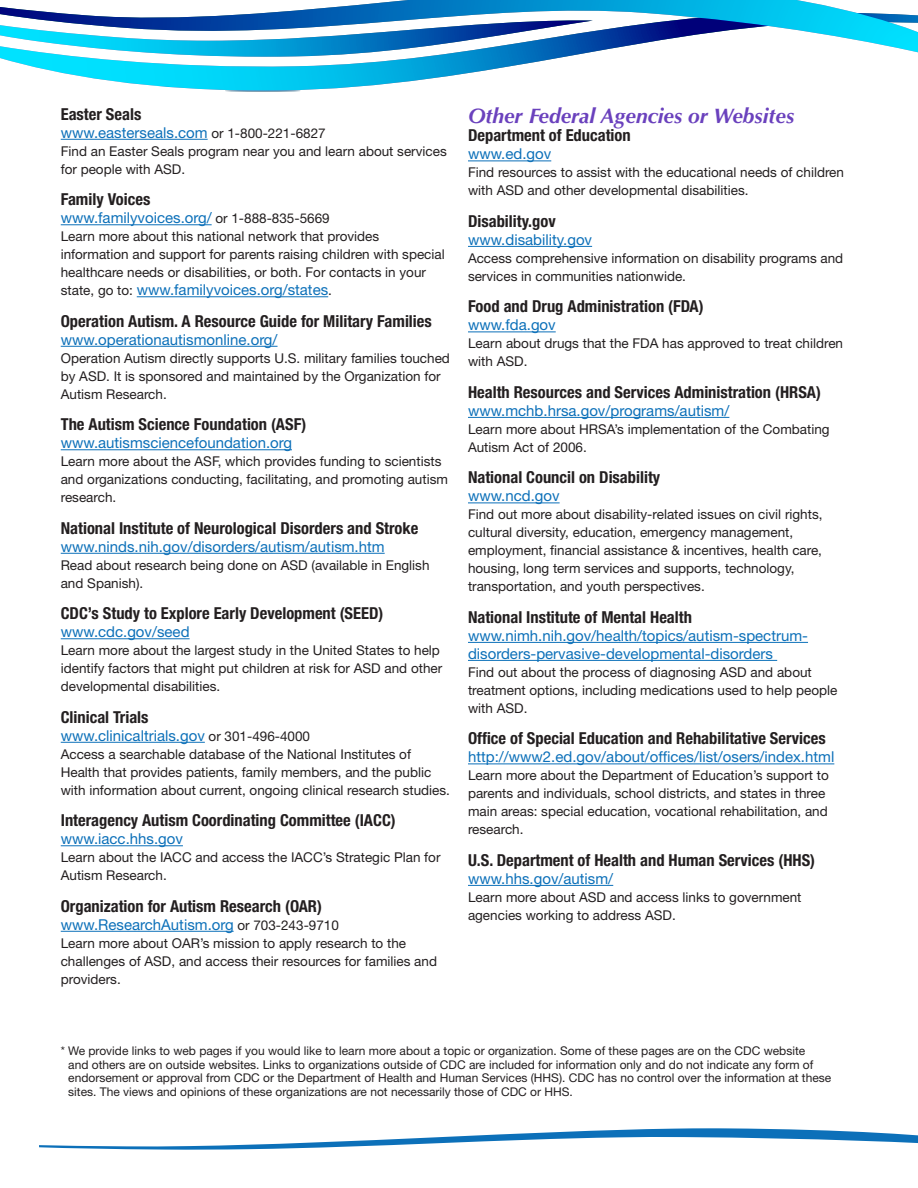
<style>
.page{position:relative;width:918px;height:1188px;background:#fff}
.page>*{position:absolute;margin:0;border:0;box-sizing:border-box;transform-origin:0 0}
.H4_-_Emphasis{font:italic 700 21px "Optima LT Std";color:#6a41bd}
.Program_Titles{font:700 condensed 16.5px "Helvetica Neue LT Std";color:#231f20}
.P_-_Info_Body_TExt{font:15px/18px "Helvetica Neue LT Std";color:#0c70b9}
.P_-_Info_Body_TExt-2{font:13.5px/18px "Helvetica Neue LT Std";color:#231f20}
.P_-_Footnote{font:12px/13.5px "Helvetica Neue LT Std";color:#231f20}
.s1{font-size:13.5px;color:#231f20}
</style>
<div class="page">
<svg style="left:39px;top:1128px;width:879px;height:22px"></svg>
<svg style="left:0;top:57px;width:563px;height:34px"></svg>
<svg style="left:0;top:56px;width:569px;height:1px"></svg>
<svg style="left:0;top:0;width:918px;height:56px"></svg>
<hr style="left:61px;top:139px;width:147px;height:1px;background:#0c70b9">
<hr style="left:61px;top:224px;width:151px;height:1px;background:#0c70b9">
<hr style="left:137px;top:296px;width:191px;height:1px;background:#0c70b9">
<hr style="left:61px;top:346px;width:217px;height:1px;background:#0c70b9">
<hr style="left:61px;top:449px;width:231px;height:1px;background:#0c70b9">
<hr style="left:61px;top:553px;width:324px;height:1px;background:#0c70b9">
<hr style="left:61px;top:638px;width:129px;height:1px;background:#0c70b9">
<hr style="left:61px;top:742px;width:144px;height:1px;background:#0c70b9">
<hr style="left:61px;top:845px;width:122px;height:1px;background:#0c70b9">
<hr style="left:61px;top:931px;width:173px;height:1px;background:#0c70b9">
<hr style="left:468px;top:161px;width:83px;height:1px;background:#0c70b9">
<hr style="left:468px;top:246px;width:124px;height:1px;background:#0c70b9">
<hr style="left:468px;top:332px;width:88px;height:1px;background:#0c70b9">
<hr style="left:468px;top:417px;width:261px;height:1px;background:#0c70b9">
<hr style="left:468px;top:503px;width:92px;height:1px;background:#0c70b9">
<hr style="left:468px;top:642px;width:340px;height:1px;background:#0c70b9">
<hr style="left:468px;top:660px;width:309px;height:1px;background:#0c70b9">
<hr style="left:468px;top:764px;width:366px;height:1px;background:#0c70b9">
<hr style="left:468px;top:885px;width:145px;height:1px;background:#0c70b9">
<p class="Program_Titles" style="left:61px;top:104px;width:82px">Easter Seals</p>
<p class="P_-_Info_Body_TExt" style="left:61px;top:123px;width:266px">www.easterseals.com <span class="s1">or 1-800-221-6827</span></p>
<p class="P_-_Info_Body_TExt-2" style="left:61px;top:142px;width:388px">Find an Easter Seals program near you and learn about services for people with ASD.</p>
<p class="Program_Titles" style="left:61px;top:189px;width:91px">Family Voices</p>
<p class="P_-_Info_Body_TExt" style="left:61px;top:209px;width:270px">www.familyvoices.org/ <span class="s1">or 1-888-835-5669</span></p>
<p class="P_-_Info_Body_TExt-2" style="left:61px;top:227px;width:386px">Learn more about this national network that provides information and support for parents raising children with special healthcare needs or disabilities, or both. For contacts in your</p>
<p class="P_-_Info_Body_TExt" style="left:61px;top:281px;width:273px"><span class="s1">state, go to:</span> www.familyvoices.org/states<span class="s1">.</span></p>
<p class="Program_Titles" style="left:61px;top:311px;width:373px">Operation Autism. A Resource Guide for Military Families</p>
<p class="P_-_Info_Body_TExt" style="left:61px;top:330px;width:218px">www.operationautismonline.org/</p>
<p class="P_-_Info_Body_TExt-2" style="left:61px;top:349px;width:391px">Operation Autism directly supports U.S. military families touched by ASD. It is sponsored and maintained by the Organization for<br>Autism Research.</p>
<p class="Program_Titles" style="left:61px;top:414px;width:247px">The Autism Science Foundation (ASF)</p>
<p class="P_-_Info_Body_TExt" style="left:61px;top:434px;width:233px">www.autismsciencefoundation.org</p>
<p class="P_-_Info_Body_TExt-2" style="left:61px;top:452px;width:389px">Learn more about the ASF, which provides funding to scientists and organizations conducting, facilitating, and promoting autism research.</p>
<p class="Program_Titles" style="left:61px;top:518px;width:359px">National Institute of Neurological Disorders and Stroke</p>
<p class="P_-_Info_Body_TExt" style="left:61px;top:537px;width:325px">www.ninds.nih.gov/disorders/autism/autism.htm</p>
<p class="P_-_Info_Body_TExt-2" style="left:61px;top:556px;width:370px">Read about research being done on ASD (available in English and Spanish).</p>
<p class="Program_Titles" style="left:61px;top:603px;width:324px">CDC’s Study to Explore Early Development (SEED)</p>
<p class="P_-_Info_Body_TExt" style="left:61px;top:623px;width:130px">www.cdc.gov/seed</p>
<p class="P_-_Info_Body_TExt-2" style="left:61px;top:641px;width:383px">Learn more about the largest study in the United States to help identify factors that might put children at risk for ASD and other developmental disabilities.</p>
<p class="Program_Titles" style="left:61px;top:707px;width:89px">Clinical Trials</p>
<p class="P_-_Info_Body_TExt" style="left:61px;top:726px;width:251px">www.clinicaltrials.gov <span class="s1">or 301-496-4000</span></p>
<p class="P_-_Info_Body_TExt-2" style="left:61px;top:745px;width:391px">Access a searchable database of the National Institutes of<br>Health that provides patients, family members, and the public with information about current, ongoing clinical research studies.</p>
<p class="Program_Titles" style="left:61px;top:810px;width:336px">Interagency Autism Coordinating Committee (IACC)</p>
<p class="P_-_Info_Body_TExt" style="left:61px;top:830px;width:124px">www.iacc.hhs.gov</p>
<p class="P_-_Info_Body_TExt-2" style="left:61px;top:848px;width:381px">Learn about the IACC and access the IACC’s Strategic Plan for<br>Autism Research.</p>
<p class="Program_Titles" style="left:61px;top:896px;width:263px">Organization for Autism Research (OAR)</p>
<p class="P_-_Info_Body_TExt" style="left:61px;top:915px;width:280px">www.ResearchAutism.org <span class="s1">or 703-243-9710</span></p>
<p class="P_-_Info_Body_TExt-2" style="left:61px;top:934px;width:378px">Learn more about OAR’s mission to apply research to the challenges of ASD, and access their resources for families and providers.</p>
<p class="H4_-_Emphasis" style="left:468px;top:104px;width:328px">Other Federal Agencies or Websites</p>
<p class="Program_Titles" style="left:468px;top:126px;width:164px">Department of Education</p>
<p class="P_-_Info_Body_TExt" style="left:468px;top:145px;width:85px">www.ed.gov</p>
<p class="P_-_Info_Body_TExt-2" style="left:468px;top:163px;width:378px">Find resources to assist with the educational needs of children with ASD and other developmental disabilities.</p>
<p class="Program_Titles" style="left:468px;top:211px;width:89px">Disability.gov</p>
<p class="P_-_Info_Body_TExt" style="left:468px;top:230px;width:126px">www.disability.gov</p>
<p class="P_-_Info_Body_TExt-2" style="left:468px;top:249px;width:377px">Access comprehensive information on disability programs and services in communities nationwide.</p>
<p class="Program_Titles" style="left:468px;top:297px;width:237px">Food and Drug Administration (FDA)</p>
<p class="P_-_Info_Body_TExt" style="left:468px;top:316px;width:89px">www.fda.gov</p>
<p class="P_-_Info_Body_TExt-2" style="left:468px;top:334px;width:377px">Learn about drugs that the FDA has approved to treat children with ASD.</p>
<p class="Program_Titles" style="left:468px;top:382px;width:354px">Health Resources and Services Administration (HRSA)</p>
<p class="P_-_Info_Body_TExt" style="left:468px;top:401px;width:263px">www.mchb.hrsa.gov/programs/autism/</p>
<p class="P_-_Info_Body_TExt-2" style="left:468px;top:420px;width:363px">Learn more about HRSA’s implementation of the Combating<br>Autism Act of 2006.</p>
<p class="Program_Titles" style="left:468px;top:468px;width:194px">National Council on Disability</p>
<p class="P_-_Info_Body_TExt" style="left:468px;top:487px;width:93px">www.ncd.gov</p>
<p class="P_-_Info_Body_TExt-2" style="left:468px;top:505px;width:356px">Find out more about disability-related issues on civil rights, cultural diversity, education, emergency management, employment, financial assistance &amp; incentives, health care, housing, long term services and supports, technology, transportation, and youth perspectives.</p>
<p class="Program_Titles" style="left:468px;top:607px;width:226px">National Institute of Mental Health</p>
<p class="P_-_Info_Body_TExt" style="left:468px;top:626px;width:342px">www.nimh.nih.gov/health/topics/autism-spectrum&shy;disorders-pervasive-developmental-disorders</p>
<p class="P_-_Info_Body_TExt-2" style="left:468px;top:663px;width:371px">Find out about the process of diagnosing ASD and about treatment options, including medications used to help people with ASD.</p>
<p class="Program_Titles" style="left:468px;top:729px;width:359px">Office of Special Education and Rehabilitative Services</p>
<p class="P_-_Info_Body_TExt" style="left:468px;top:748px;width:368px">http://www2.ed.gov/about/offices/list/osers/index.html</p>
<p class="P_-_Info_Body_TExt-2" style="left:468px;top:766px;width:362px">Learn more about the Department of Education’s support to parents and individuals, school districts, and states in three main areas: special education, vocational rehabilitation, and research.</p>
<p class="Program_Titles" style="left:468px;top:850px;width:349px">U.S. Department of Health and Human Services (HHS)</p>
<p class="P_-_Info_Body_TExt" style="left:468px;top:869px;width:147px">www.hhs.gov/autism/</p>
<p class="P_-_Info_Body_TExt-2" style="left:468px;top:888px;width:335px">Learn more about ASD and access links to government agencies working to address ASD.</p>
<p class="P_-_Footnote" style="left:68px;top:1044px;width:765px;text-indent:-8px">* We provide links to web pages if you would like to learn more about a topic or organization. Some of these pages are on the CDC website<br>and others are on outside websites. Links to organizations outside of CDC are included for information only and do not indicate any form of endorsement or approval from CDC or the Department of Health and Human Services (HHS). CDC has no control over the information at these sites. The views and opinions of these organizations are not necessarily those of CDC or HHS.</p>
</div>
